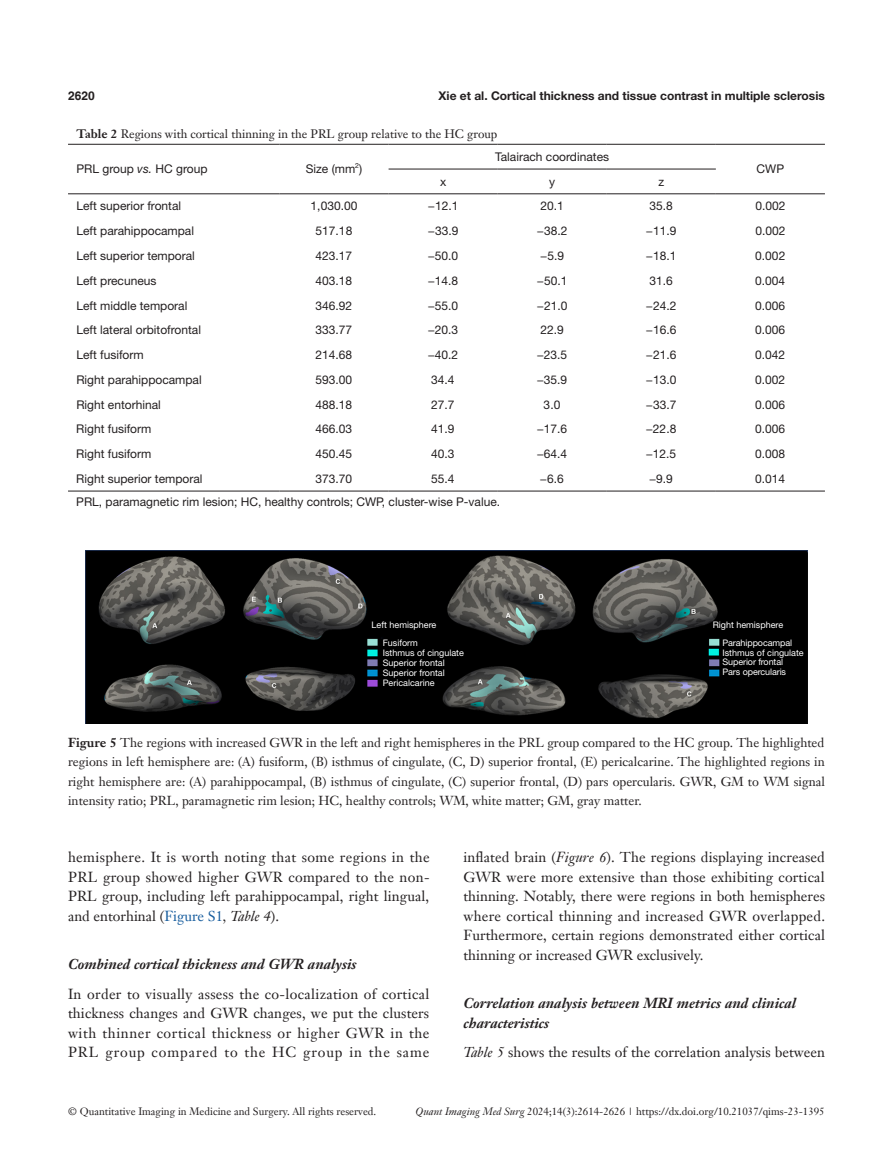
<style>
.page{position:relative;width:893px;height:1170px;background:#fff}
.page>*{position:absolute;margin:0;border:0;box-sizing:border-box;transform-origin:0 0}
.t1{font:14.25px/19.5px "Janson Text LT";color:#231f20;text-align:justify}
.t2{font:italic 700 14.25px/19.5px "Janson Text LT";color:#231f20}
.t3{font:12.75px/19.5px "Janson Text LT";color:#231f20;text-align:justify}
.t4{font:12px "Helvetica Neue LT Pro";color:#231f20}
.t5{font:12px "Janson Text LT";color:#231f20}
.t6{font:700 12px "Helvetica Neue LT Pro";color:#231f20}
.t7{font:700 12px "Helvetica";color:#231f20}
.t8{font:10.5px "Janson Text LT";color:#231f20}
.t9{font:9px/10.2px "Helvetica Neue LT Pro";color:#fff}
.t10{font:7.05px "Helvetica Neue LT Pro";color:#231f20}
.s1{font-weight:700}
.s2{font-style:italic}
.s3{color:#175d9e}
</style>
<div class="page">
<hr style="left:389px;top:169px;width:109px;height:1px;background:#231f20">
<hr style="left:498px;top:169px;width:109px;height:1px;background:#231f20">
<hr style="left:607px;top:169px;width:109px;height:1px;background:#231f20">
<hr style="left:68px;top:144px;width:211px;height:1px;background:#231f20">
<hr style="left:279px;top:144px;width:110px;height:1px;background:#231f20">
<hr style="left:389px;top:144px;width:109px;height:1px;background:#231f20">
<hr style="left:498px;top:144px;width:109px;height:1px;background:#231f20">
<hr style="left:607px;top:144px;width:109px;height:1px;background:#231f20">
<hr style="left:716px;top:144px;width:109px;height:1px;background:#231f20">
<hr style="left:68px;top:193px;width:211px;height:1px;background:#231f20">
<hr style="left:279px;top:193px;width:110px;height:1px;background:#231f20">
<hr style="left:389px;top:193px;width:109px;height:1px;background:#231f20">
<hr style="left:498px;top:193px;width:109px;height:1px;background:#231f20">
<hr style="left:607px;top:193px;width:109px;height:1px;background:#231f20">
<hr style="left:716px;top:193px;width:109px;height:1px;background:#231f20">
<hr style="left:68px;top:490px;width:211px;height:1px;background:#231f20">
<hr style="left:279px;top:490px;width:110px;height:1px;background:#231f20">
<hr style="left:389px;top:490px;width:109px;height:1px;background:#231f20">
<hr style="left:498px;top:490px;width:109px;height:1px;background:#231f20">
<hr style="left:607px;top:490px;width:109px;height:1px;background:#231f20">
<hr style="left:716px;top:490px;width:109px;height:1px;background:#231f20">
<img style="left:85px;top:550px;width:723px;height:173px">
<p class="t7" style="left:68px;top:88px;width:28px">2620</p>
<p class="t6" style="left:439px;top:88px;width:388px">Xie et al. Cortical thickness and tissue contrast in multiple sclerosis</p>
<p class="t5" style="left:77px;top:126px;width:422px"><span class="s1">Table 2</span> Regions with cortical thinning in the PRL group relative to the HC group</p>
<p class="t4" style="left:77px;top:162px;width:132px">PRL group <span class="s2">vs.</span> HC group</p>
<p class="t4" style="left:306px;top:162px;width:58px">Size (mm )</p>
<p class="t4" style="left:495px;top:149px;width:115px">Talairach coordinates</p>
<p class="t10" style="left:355px;top:161px;width:5px">2</p>
<p class="t4" style="left:440px;top:174px;width:8px">x</p>
<p class="t4" style="left:549px;top:174px;width:7px">y</p>
<p class="t4" style="left:658px;top:174px;width:7px">z</p>
<p class="t4" style="left:757px;top:162px;width:29px">CWP</p>
<p class="t4" style="left:77px;top:199px;width:106px">Left superior frontal</p>
<p class="t4" style="left:311px;top:199px;width:48px">1,030.00</p>
<p class="t4" style="left:428px;top:199px;width:32px">−12.1</p>
<p class="t4" style="left:540px;top:199px;width:25px">20.1</p>
<p class="t4" style="left:650px;top:199px;width:25px">35.8</p>
<p class="t4" style="left:755px;top:199px;width:32px">0.002</p>
<p class="t4" style="left:76px;top:223px;width:119px">Left parahippocampal</p>
<p class="t4" style="left:316px;top:223px;width:38px">517.18</p>
<p class="t4" style="left:428px;top:223px;width:32px">−33.9</p>
<p class="t4" style="left:537px;top:223px;width:32px">−38.2</p>
<p class="t4" style="left:646px;top:223px;width:32px">−11.9</p>
<p class="t4" style="left:755px;top:223px;width:32px">0.002</p>
<p class="t4" style="left:76px;top:248px;width:120px">Left superior temporal</p>
<p class="t4" style="left:316px;top:248px;width:38px">423.17</p>
<p class="t4" style="left:428px;top:248px;width:32px">−50.0</p>
<p class="t4" style="left:540px;top:248px;width:25px">−5.9</p>
<p class="t4" style="left:646px;top:248px;width:32px">−18.1</p>
<p class="t4" style="left:755px;top:248px;width:32px">0.002</p>
<p class="t4" style="left:76px;top:273px;width:82px">Left precuneus</p>
<p class="t4" style="left:316px;top:273px;width:38px">403.18</p>
<p class="t4" style="left:428px;top:273px;width:32px">−14.8</p>
<p class="t4" style="left:537px;top:273px;width:32px">−50.1</p>
<p class="t4" style="left:649px;top:273px;width:25px">31.6</p>
<p class="t4" style="left:755px;top:273px;width:32px">0.004</p>
<p class="t4" style="left:76px;top:298px;width:112px">Left middle temporal</p>
<p class="t4" style="left:316px;top:298px;width:38px">346.92</p>
<p class="t4" style="left:428px;top:298px;width:32px">−55.0</p>
<p class="t4" style="left:537px;top:298px;width:32px">−21.0</p>
<p class="t4" style="left:646px;top:298px;width:32px">−24.2</p>
<p class="t4" style="left:755px;top:298px;width:32px">0.006</p>
<p class="t4" style="left:76px;top:322px;width:126px">Left lateral orbitofrontal</p>
<p class="t4" style="left:316px;top:322px;width:38px">333.77</p>
<p class="t4" style="left:428px;top:322px;width:32px">−20.3</p>
<p class="t4" style="left:540px;top:322px;width:25px">22.9</p>
<p class="t4" style="left:646px;top:322px;width:32px">−16.6</p>
<p class="t4" style="left:755px;top:322px;width:32px">0.006</p>
<p class="t4" style="left:76px;top:347px;width:69px">Left fusiform</p>
<p class="t4" style="left:315px;top:347px;width:38px">214.68</p>
<p class="t4" style="left:428px;top:347px;width:32px">−40.2</p>
<p class="t4" style="left:537px;top:347px;width:32px">−23.5</p>
<p class="t4" style="left:646px;top:347px;width:32px">−21.6</p>
<p class="t4" style="left:755px;top:347px;width:32px">0.042</p>
<p class="t4" style="left:76px;top:372px;width:127px">Right parahippocampal</p>
<p class="t4" style="left:315px;top:372px;width:38px">593.00</p>
<p class="t4" style="left:431px;top:372px;width:25px">34.4</p>
<p class="t4" style="left:537px;top:372px;width:32px">−35.9</p>
<p class="t4" style="left:646px;top:372px;width:32px">−13.0</p>
<p class="t4" style="left:755px;top:372px;width:32px">0.002</p>
<p class="t4" style="left:76px;top:397px;width:86px">Right entorhinal</p>
<p class="t4" style="left:315px;top:397px;width:38px">488.18</p>
<p class="t4" style="left:431px;top:397px;width:25px">27.7</p>
<p class="t4" style="left:544px;top:397px;width:18px">3.0</p>
<p class="t4" style="left:646px;top:397px;width:32px">−33.7</p>
<p class="t4" style="left:755px;top:397px;width:32px">0.006</p>
<p class="t4" style="left:76px;top:421px;width:77px">Right fusiform</p>
<p class="t4" style="left:315px;top:421px;width:38px">466.03</p>
<p class="t4" style="left:431px;top:421px;width:25px">41.9</p>
<p class="t4" style="left:537px;top:421px;width:32px">−17.6</p>
<p class="t4" style="left:646px;top:421px;width:32px">−22.8</p>
<p class="t4" style="left:755px;top:421px;width:32px">0.006</p>
<p class="t4" style="left:76px;top:446px;width:77px">Right fusiform</p>
<p class="t4" style="left:315px;top:446px;width:38px">450.45</p>
<p class="t4" style="left:431px;top:446px;width:25px">40.3</p>
<p class="t4" style="left:537px;top:446px;width:32px">−64.4</p>
<p class="t4" style="left:646px;top:446px;width:32px">−12.5</p>
<p class="t4" style="left:755px;top:446px;width:32px">0.008</p>
<p class="t4" style="left:76px;top:471px;width:128px">Right superior temporal</p>
<p class="t4" style="left:315px;top:471px;width:38px">373.70</p>
<p class="t4" style="left:431px;top:471px;width:25px">55.4</p>
<p class="t4" style="left:540px;top:471px;width:25px">−6.6</p>
<p class="t4" style="left:649px;top:471px;width:25px">−9.9</p>
<p class="t4" style="left:755px;top:471px;width:32px">0.014</p>
<p class="t4" style="left:76px;top:494px;width:425px">PRL, paramagnetic rim lesion; HC, healthy controls; CWP, cluster-wise P-value.</p>
<p class="t9" style="left:372px;top:619px;width:66px">Left hemisphere</p>
<p class="t9" style="left:713px;top:619px;width:72px">Right hemisphere</p>
<p class="t9" style="left:383px;top:637px;width:83px">Fusiform<br>Isthmus of cingulate<br>Superior frontal<br>Superior frontal<br>Pericalcarine</p>
<p class="t9" style="left:722px;top:637px;width:83px;line-height:9.6px">Parahippocampal<br>Isthmus of cingulate<br>Superior frontal<br>Pars opercularis</p>
<p class="t3" style="left:68px;top:732px;width:758px"><span class="s1">Figure 5</span> The regions with increased GWR in the left and right hemispheres in the PRL group compared to the HC group. The highlighted regions in left hemisphere are: (A) fusiform, (B) isthmus of cingulate, (C, D) superior frontal, (E) pericalcarine. The highlighted regions in right hemisphere are: (A) parahippocampal, (B) isthmus of cingulate, (C) superior frontal, (D) pars opercularis. GWR, GM to WM signal intensity ratio; PRL, paramagnetic rim lesion; HC, healthy controls; WM, white matter; GM, gray matter.</p>
<p class="t1" style="left:68px;top:847px;width:363px">hemisphere. It is worth noting that some regions in the PRL group showed higher GWR compared to the non-PRL group, including left parahippocampal, right lingual, and entorhinal (<span class="s3">Figure S1</span><span class="s2">, Table 4</span>).</p>
<p class="t2" style="left:68px;top:954px;width:290px">Combined cortical thickness and GWR analysis</p>
<p class="t1" style="left:68px;top:983px;width:363px">In order to visually assess the co-localization of cortical thickness changes and GWR changes, we put the clusters with thinner cortical thickness or higher GWR in the PRL group compared to the HC group in the same</p>
<p class="t1" style="left:463px;top:847px;width:363px">inflated brain (<span class="s2">Figure 6</span>). The regions displaying increased GWR were more extensive than those exhibiting cortical thinning. Notably, there were regions in both hemispheres where cortical thinning and increased GWR overlapped.<br>Furthermore, certain regions demonstrated either cortical thinning or increased GWR exclusively.</p>
<p class="t2" style="left:463px;top:993px;width:334px">Correlation analysis between MRI metrics and clinical characteristics</p>
<p class="t1" style="left:463px;top:1042px;width:363px"><span class="s2">Table 5</span> shows the results of the correlation analysis between</p>
<p class="t8" style="left:68px;top:1104px;width:310px">© Quantitative Imaging in Medicine and Surgery. All rights reserved.</p>
<p class="t8" style="left:416px;top:1104px;width:411px"><span class="s2">Quant Imaging Med Surg</span> 2024;14(3):2614-2626 | https://dx.doi.org/10.21037/qims-23-1395</p>
</div>
